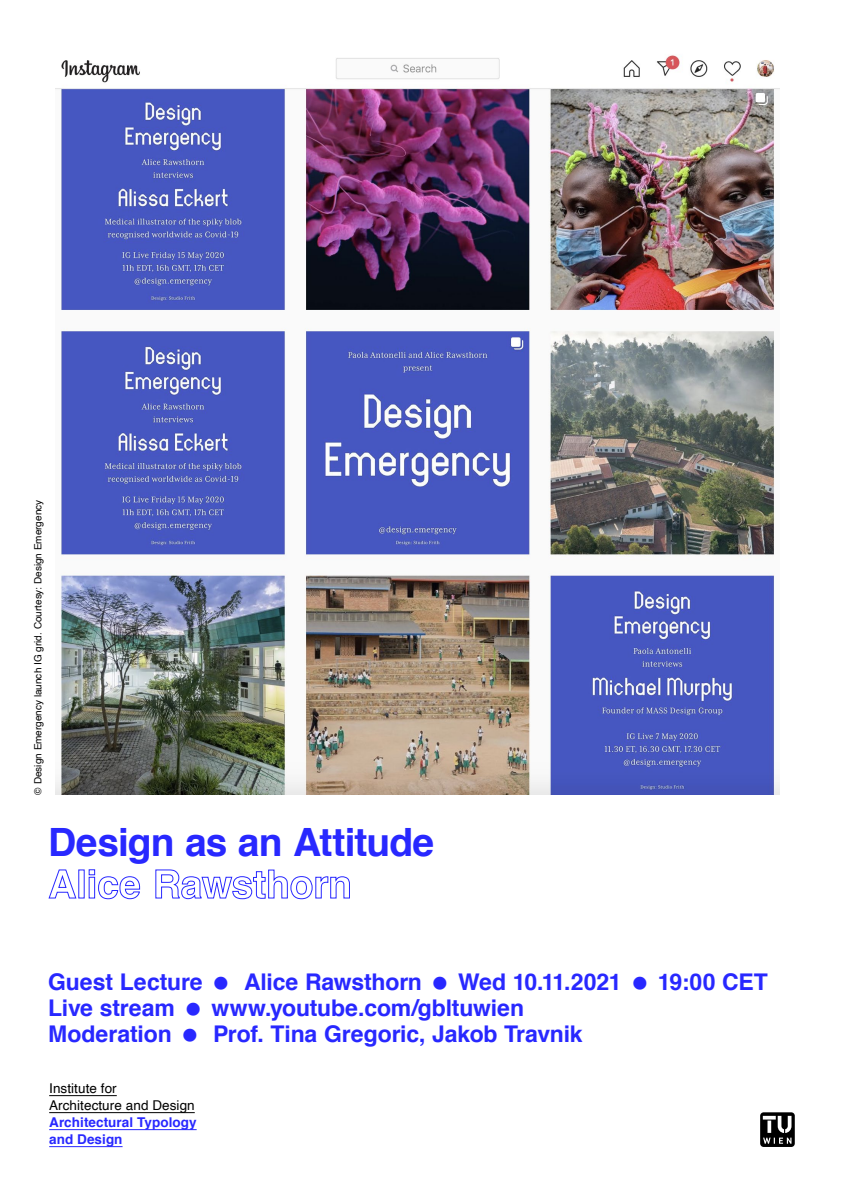
<style>
.page{position:relative;width:842px;height:1192px;background:#fff}
.page>*{position:absolute;margin:0;border:0;box-sizing:border-box;transform-origin:0 0}
.t1{font:700 39px/42.5px "Helvetica";letter-spacing:-.01em;color:#2828ff}
.t2{font:700 23px "Helvetica";letter-spacing:-.005em;color:#2828ff}
.t3{font:13.5px/17px "Helvetica";letter-spacing:.005em;color:#000}
.t4{font:700 13.5px/17px "Helvetica";letter-spacing:.005em;color:#2828ff}
.t5{font:10px "Helvetica";letter-spacing:-.005em;color:#000}
</style>
<div class="page">
<img style="left:55px;top:55px;width:724px;height:740px">
<hr style="left:49px;top:1095px;width:68px;height:1px;background:#000">
<hr style="left:49px;top:1112px;width:146px;height:1px;background:#000">
<hr style="left:49px;top:1129px;width:148px;height:1px;background:#2828ff">
<hr style="left:49px;top:1146px;width:74px;height:1px;background:#2828ff">
<svg style="left:760px;top:1112px;width:35px;height:35px"></svg>
<p class="t5" style="left:30px;top:795px;width:296px;rotate:-90deg">© Design Emergency launch IG grid. Courtesy: Design Emergency</p>
<h1 class="t1" style="left:48px;top:821px;width:388px">Design as an Attitude<br>Alice Rawsthorn</h1>
<p class="t2" style="left:48px;top:963px;width:156px">Guest Lecture</p>
<p class="t2" style="left:244px;top:963px;width:179px">Alice Rawsthorn</p>
<p class="t2" style="left:458px;top:963px;width:165px">Wed 10.11.2021</p>
<p class="t2" style="left:658px;top:963px;width:111px">19:00 CET</p>
<p class="t2" style="left:48px;top:989px;width:128px">Live stream</p>
<p class="t2" style="left:211px;top:989px;width:314px">www.youtube.com/gbltuwien</p>
<p class="t2" style="left:48px;top:1015px;width:125px">Moderation</p>
<p class="t2" style="left:213px;top:1015px;width:371px">Prof. Tina Gregoric, Jakob Travnik</p>
<p class="t3" style="left:49px;top:1080px;width:147px">Institute for<br>Architecture and Design</p>
<p class="t4" style="left:49px;top:1114px;width:149px">Architectural Typology and Design</p>
</div>
